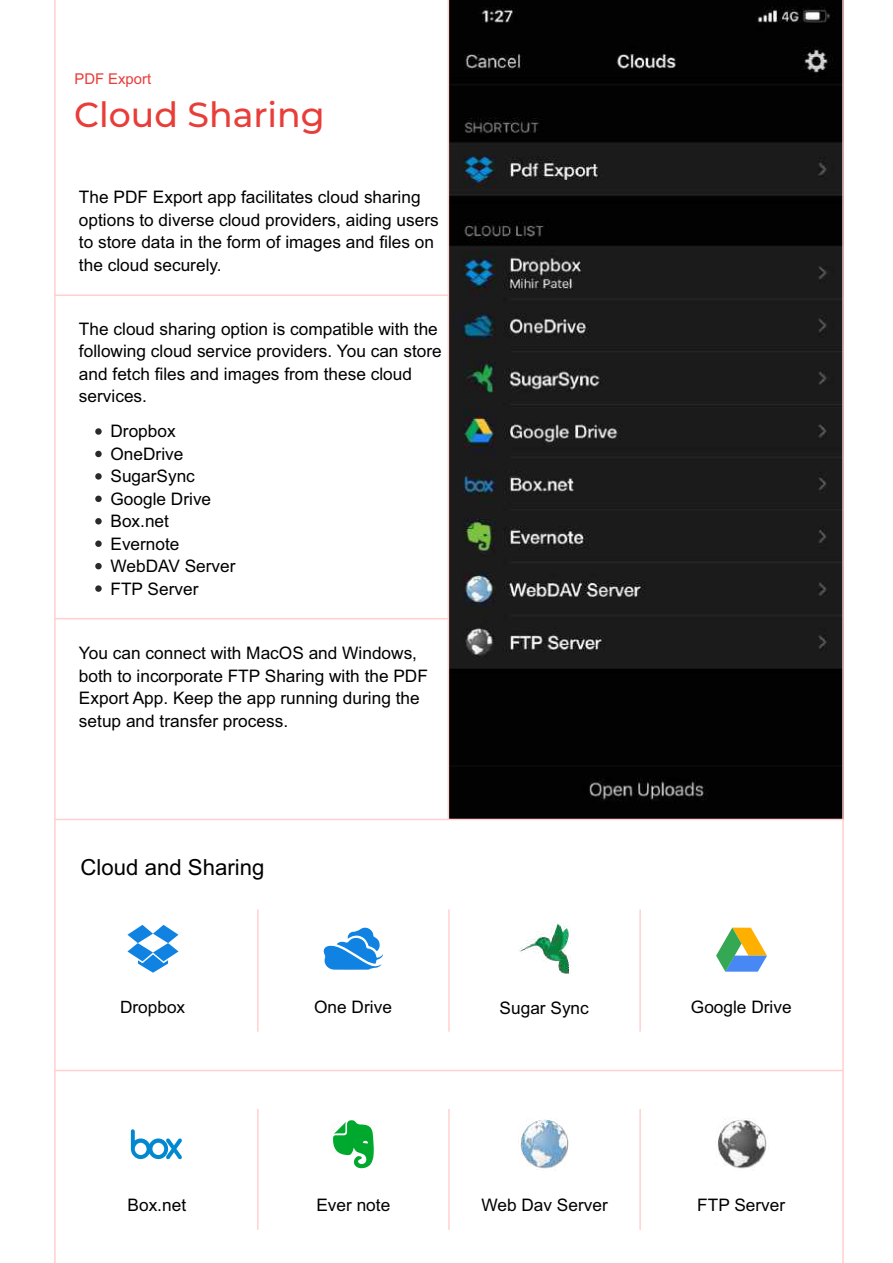
<style>
.page{position:relative;width:893px;height:1263px;background:#fff}
.page>*{position:absolute;margin:0;border:0;box-sizing:border-box;transform-origin:0 0}
.t1{font:500 34.65px "Montserrat";color:#e83d38}
.t2{font:22.2px "Arial";color:#000}
.t3{font:17.25px/22.5px "Arial";color:#000}
.t4{font:16.95px "Arial";color:#000}
.t5{font:14.85px "Arial";color:#e83d38}
</style>
<div class="page">
<img style="left:449px;top:0;width:393px;height:819px">
<hr style="left:54px;top:819px;width:790px;height:1px;background:#ffd0cf">
<hr style="left:54px;top:294px;width:394px;height:2px;background:#ffd0cf">
<hr style="left:54px;top:618px;width:394px;height:1px;background:#ffd0cf">
<hr style="left:842px;top:0;width:2px;height:1263px;background:#ffd0cf">
<hr style="left:448px;top:0;width:1px;height:819px;background:#ffd0cf">
<hr style="left:257px;top:909px;width:2px;height:123px;background:#ffd0cf">
<hr style="left:257px;top:1109px;width:2px;height:121px;background:#ffd0cf">
<hr style="left:639px;top:909px;width:2px;height:123px;background:#ffd0cf">
<hr style="left:639px;top:1109px;width:2px;height:121px;background:#ffd0cf">
<hr style="left:448px;top:909px;width:2px;height:123px;background:#ffd0cf">
<hr style="left:448px;top:1109px;width:2px;height:121px;background:#ffd0cf">
<hr style="left:54px;top:0;width:2px;height:1263px;background:#ffd0cf">
<hr style="left:54px;top:1070px;width:789px;height:1px;background:#ffd0cf">
<svg style="left:333px;top:1120px;width:41px;height:49px"></svg>
<svg style="left:716px;top:927px;width:51px;height:45px"></svg>
<svg style="left:127px;top:925px;width:51px;height:48px"></svg>
<svg style="left:131px;top:1129px;width:51px;height:30px"></svg>
<svg style="left:323px;top:927px;width:60px;height:43px"></svg>
<img style="left:518px;top:922px;width:53px;height:53px">
<img style="left:717px;top:1118px;width:50px;height:51px">
<img style="left:518px;top:1119px;width:51px;height:51px">
<svg style="left:95px;top:428px;width:7px;height:7px"></svg>
<div style="left:95px;top:451px;width:7px;height:6px;background:#2b2a29;border-radius:50%"></div>
<div style="left:95px;top:473px;width:7px;height:7px;background:#2b2a29;border-radius:50%"></div>
<div style="left:95px;top:496px;width:7px;height:6px;background:#2b2a29;border-radius:50%"></div>
<div style="left:95px;top:518px;width:7px;height:6px;background:#2b2a29;border-radius:50%"></div>
<div style="left:95px;top:540px;width:7px;height:7px;background:#2b2a29;border-radius:50%"></div>
<div style="left:95px;top:563px;width:7px;height:6px;background:#2b2a29;border-radius:50%"></div>
<div style="left:95px;top:585px;width:7px;height:7px;background:#2b2a29;border-radius:50%"></div>
<p class="t5" style="left:74px;top:73px;width:78px">PDF Export</p>
<h1 class="t1" style="left:74px;top:93px;width:252px">Cloud Sharing</h1>
<p class="t3" style="left:79px;top:187px;width:361px">The PDF Export app facilitates cloud sharing options to diverse cloud providers, aiding users to store data in the form of images and files on the cloud securely.</p>
<p class="t3" style="left:79px;top:319px;width:364px">The cloud sharing option is compatible with the following cloud service providers. You can store and fetch files and images from these cloud services.</p>
<p class="t3" style="left:110px;top:422px;width:127px">Dropbox<br>OneDrive<br>SugarSync<br>Google Drive<br>Box.net<br>Evernote<br>WebDAV Server<br>FTP Server</p>
<p class="t3" style="left:79px;top:643px;width:350px">You can connect with MacOS and Windows, both to incorporate FTP Sharing with the PDF Export App. Keep the app running during the setup and transfer process.</p>
<p class="t2" style="left:81px;top:858px;width:185px">Cloud and Sharing</p>
<p class="t4" style="left:120px;top:1001px;width:67px">Dropbox</p>
<p class="t3" style="left:314px;top:997px;width:79px">One Drive</p>
<p class="t3" style="left:500px;top:998px;width:91px">Sugar Sync</p>
<p class="t3" style="left:691px;top:997px;width:102px">Google Drive</p>
<p class="t3" style="left:128px;top:1195px;width:60px">Box.net</p>
<p class="t3" style="left:316px;top:1195px;width:75px">Ever note</p>
<p class="t3" style="left:481px;top:1195px;width:128px">Web Dav Server</p>
<p class="t3" style="left:697px;top:1195px;width:89px">FTP Server</p>
</div>
